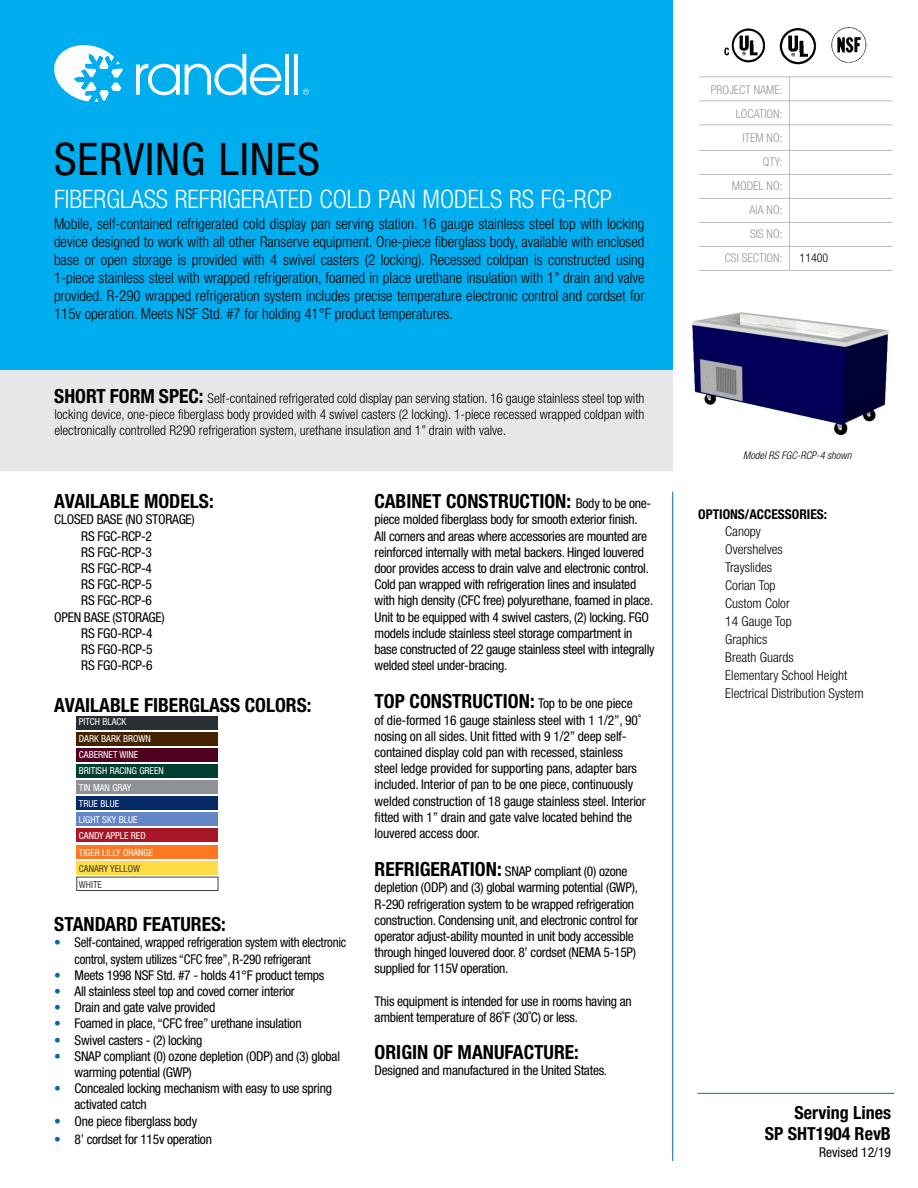
<style>
.page{position:relative;width:918px;height:1188px;background:#fff}
.page>*{position:absolute;margin:0;border:0;box-sizing:border-box;transform-origin:0 0}
.t1{font:condensed 45px "Helvetica Neue";letter-spacing:.02em;color:#000}
.t2{font:300 condensed 25.5px "Helvetica Neue";color:#fff}
.t3{font:700 condensed 19.5px "Helvetica Neue";color:#000}
.t4{font:700 condensed 18px/21.6px "Helvetica Neue";color:#000;text-align:right}
.t5{font:300 condensed 15px/18px "Helvetica Neue";color:#000;text-align:justify}
.t6{font:condensed 13.5px/16.2px "Helvetica Neue";letter-spacing:-.02em;color:#000}
.t7{font:300 condensed 13.5px/18px "Helvetica Neue";color:#000;text-align:justify}
.t8{font:condensed 13.5px/16.2px "Helvetica Neue";letter-spacing:-.02em;color:#000;scale:.95 1}
.t9{font:700 condensed 13.5px "Helvetica Neue";color:#000}
.t10{font:condensed 13.5px "Helvetica Neue";color:#000}
.t11{font:300 condensed 12px/24px "Helvetica Neue";color:#939598;text-align:right}
.t12{font:300 condensed 12px "Helvetica Neue";color:#000}
.t13{font:italic 300 condensed 10.5px "Helvetica Neue";color:#000}
.t14{font:condensed 9.6px/16.2px "Helvetica Neue";color:#fff}
.t15{font:condensed 9.6px/16.2px "Helvetica Neue";color:#414042}
.s1{font-weight:700;font-size:19.5px}
.s2{color:#0069aa}
.s3{font-weight:400;font-size:13.5px}
</style>
<div class="page">
<div style="left:0;top:0;width:673px;height:340px;background:#00aeef"></div>
<hr style="left:698px;top:1093px;width:196px;height:1px;background:#0069aa">
<svg style="left:54px;top:45px;width:69px;height:57px"></svg>
<svg style="left:136px;top:54px;width:145px;height:41px"></svg>
<hr style="left:285px;top:54px;width:4px;height:41px;background:#fff">
<hr style="left:294px;top:54px;width:4px;height:41px;background:#fff">
<svg style="left:303px;top:89px;width:6px;height:6px"></svg>
<hr style="left:699px;top:77px;width:193px;height:1px;background:#bcbec0">
<hr style="left:699px;top:101px;width:193px;height:1px;background:#bcbec0">
<hr style="left:699px;top:125px;width:193px;height:1px;background:#bcbec0">
<hr style="left:699px;top:150px;width:193px;height:1px;background:#bcbec0">
<hr style="left:699px;top:174px;width:193px;height:1px;background:#bcbec0">
<hr style="left:699px;top:198px;width:193px;height:1px;background:#bcbec0">
<hr style="left:699px;top:222px;width:193px;height:1px;background:#bcbec0">
<hr style="left:699px;top:246px;width:193px;height:1px;background:#bcbec0">
<hr style="left:699px;top:270px;width:193px;height:1px;background:#bcbec0">
<hr style="left:789px;top:77px;width:1px;height:193px;background:#bcbec0">
<div style="left:0;top:326px;width:672px;height:100px;background:#00aeef"></div>
<div style="left:0;top:371px;width:672px;height:100px;background:#e6e7e8"></div>
<img style="left:831px;top:27px;width:36px;height:35px">
<img style="left:780px;top:28px;width:36px;height:36px">
<img style="left:724px;top:28px;width:41px;height:35px">
<hr style="left:672px;top:492px;width:1px;height:669px;background:#0069aa">
<div style="left:77px;top:716px;width:141px;height:13px;background:#2b2e34"></div>
<div style="left:77px;top:732px;width:141px;height:14px;background:#432300"></div>
<div style="left:77px;top:748px;width:141px;height:14px;background:#4f001e"></div>
<div style="left:77px;top:764px;width:141px;height:14px;background:#003e32"></div>
<div style="left:77px;top:780px;width:141px;height:14px;background:#909195"></div>
<div style="left:77px;top:797px;width:141px;height:13px;background:#062a65"></div>
<div style="left:77px;top:813px;width:141px;height:13px;background:#6286c6"></div>
<div style="left:77px;top:829px;width:141px;height:13px;background:#a81727"></div>
<div style="left:77px;top:845px;width:141px;height:13px;background:#fe7721"></div>
<div style="left:77px;top:861px;width:141px;height:13px;background:#ffdb44"></div>
<div style="left:77px;top:877px;width:141px;height:14px;background:#fff;border:1px solid #414042"></div>
<img style="left:692px;top:312px;width:197px;height:124px">
<h1 class="t1" style="left:54px;top:133px;width:268px">SERVING LINES</h1>
<h2 class="t2" style="left:54px;top:184px;width:560px">FIBERGLASS REFRIGERATED COLD PAN MODELS RS FG-RCP</h2>
<p class="t5" style="left:54px;top:215px;width:592px">Mobile, self-contained refrigerated cold display pan serving station. 16 gauge stainless steel top with locking device designed to work with all other Ranserve equipment. One-piece fiberglass body, available with enclosed base or open storage is provided with 4 swivel casters (2 locking). Recessed coldpan is constructed using 1-piece stainless steel with wrapped refrigeration, foamed in place urethane insulation with 1” drain and valve provided. R-290 wrapped refrigeration system includes precise temperature electronic control and cordset for 115v operation. Meets NSF Std. #7 for holding 41°F product temperatures.</p>
<p class="t7" style="left:54px;top:390px;width:592px;line-height:16.2px"><span class="s1">SHORT FORM SPEC:</span> Self-contained refrigerated cold display pan serving station. 16 gauge stainless steel top with locking device, one-piece fiberglass body provided with 4 swivel casters (2 locking). 1-piece recessed wrapped coldpan with electronically controlled R290 refrigeration system, urethane insulation and 1” drain with valve.</p>
<h3 class="t3" style="left:54px;top:489px;width:161px">AVAILABLE MODELS:</h3>
<p class="t6" style="left:54px;top:511px;width:142px">CLOSED BASE (NO STORAGE)</p>
<p class="t6" style="left:81px;top:528px;width:72px">RS FGC-RCP-2</p>
<p class="t6" style="left:81px;top:544px;width:72px">RS FGC-RCP-3</p>
<p class="t6" style="left:81px;top:560px;width:72px">RS FGC-RCP-4</p>
<p class="t6" style="left:81px;top:576px;width:72px">RS FGC-RCP-5</p>
<p class="t6" style="left:81px;top:592px;width:72px">RS FGC-RCP-6</p>
<p class="t6" style="left:54px;top:609px;width:112px">OPEN BASE (STORAGE)</p>
<p class="t6" style="left:81px;top:625px;width:73px">RS FGO-RCP-4</p>
<p class="t6" style="left:81px;top:641px;width:73px">RS FGO-RCP-5</p>
<p class="t6" style="left:81px;top:657px;width:73px">RS FGO-RCP-6</p>
<h3 class="t3" style="left:54px;top:693px;width:259px">AVAILABLE FIBERGLASS COLORS:</h3>
<p class="t14" style="left:79px;top:714px;width:87px">PITCH BLACK<br>DARK BARK BROWN<br>CABERNET WINE<br>BRITISH RACING GREEN<br>TIN MAN GRAY<br>TRUE BLUE<br>LIGHT SKY BLUE<br>CANDY APPLE RED<br>TIGER LILLY ORANGE</p>
<p class="t15" style="left:79px;top:860px;width:63px">CANARY YELLOW<br>WHITE</p>
<h3 class="t3" style="left:54px;top:912px;width:173px">STANDARD FEATURES:</h3>
<p class="t8" style="left:75px;top:934px;width:287px;text-indent:-20px"><span class="s2">•</span> Self-contained, wrapped refrigeration system with electronic control, system utilizes “CFC free”, R-290 refrigerant</p>
<p class="t6" style="left:54px;top:967px;width:272px"><span class="s2">•</span> Meets 1998 NSF Std. #7 - holds 41°F product temps</p>
<p class="t6" style="left:54px;top:983px;width:242px"><span class="s2">•</span> All stainless steel top and coved corner interior</p>
<p class="t6" style="left:54px;top:999px;width:163px"><span class="s2">•</span> Drain and gate valve provided</p>
<p class="t6" style="left:54px;top:1015px;width:249px"><span class="s2">•</span> Foamed in place, “CFC free” urethane insulation</p>
<p class="t6" style="left:54px;top:1032px;width:150px"><span class="s2">•</span> Swivel casters - (2) locking</p>
<p class="t6" style="left:75px;top:1048px;width:267px;text-indent:-20px"><span class="s2">•</span> SNAP compliant (0) ozone depletion (ODP) and (3) global warming potential (GWP)</p>
<p class="t6" style="left:75px;top:1080px;width:259px;text-indent:-20px"><span class="s2">•</span> Concealed locking mechanism with easy to use spring activated catch</p>
<p class="t6" style="left:54px;top:1113px;width:144px"><span class="s2">•</span> One piece fiberglass body</p>
<p class="t6" style="left:54px;top:1131px;width:159px"><span class="s2">•</span> 8’ cordset for 115v operation</p>
<h3 class="t3" style="left:375px;top:489px;width:278px">CABINET CONSTRUCTION: <span class="s3">Body to be one-</span></h3>
<p class="t6" style="left:375px;top:511px;width:282px">piece molded fiberglass body for smooth exterior finish.<br>All corners and areas where accessories are mounted are reinforced internally with metal backers. Hinged louvered door provides access to drain valve and electronic control.<br>Cold pan wrapped with refrigeration lines and insulated with high density (CFC free) polyurethane, foamed in place.<br>Unit to be equipped with 4 swivel casters, (2) locking. FGO models include stainless steel storage compartment in base constructed of 22 gauge stainless steel with integrally welded steel under-bracing.</p>
<h3 class="t3" style="left:375px;top:690px;width:260px">TOP CONSTRUCTION: <span class="s3">Top to be one piece</span></h3>
<p class="t6" style="left:375px;top:712px;width:273px">of die-formed 16 gauge stainless steel with 1 1/2”, 90˚ nosing on all sides. Unit fitted with 9 1/2” deep self&shy;contained display cold pan with recessed, stainless steel ledge provided for supporting pans, adapter bars included. Interior of pan to be one piece, continuously welded construction of 18 gauge stainless steel. Interior fitted with 1” drain and gate valve located behind the louvered access door.</p>
<p class="t6" style="left:375px;top:863px;width:265px"><span class="s1">REFRIGERATION:</span> SNAP compliant (0) ozone depletion (ODP) and (3) global warming potential (GWP), R-290 refrigeration system to be wrapped refrigeration construction. Condensing unit, and electronic control for operator adjust-ability mounted in unit body accessible through hinged louvered door. 8’ cordset (NEMA 5-15P) supplied for 115V operation.</p>
<p class="t6" style="left:375px;top:993px;width:259px">This equipment is intended for use in rooms having an ambient temperature of 86˚F (30˚C) or less.</p>
<h3 class="t3" style="left:375px;top:1040px;width:206px">ORIGIN OF MANUFACTURE:</h3>
<p class="t6" style="left:375px;top:1062px;width:234px">Designed and manufactured in the United States.</p>
<p class="t11" style="left:711px;top:77px;width:73px">PROJECT NAME:<br>LOCATION:<br>ITEM NO:<br>QTY:<br>MODEL NO:<br>AIA NO:<br>SIS NO:<br>CSI SECTION:</p>
<p class="t12" style="left:800px;top:251px;width:30px">11400</p>
<p class="t13" style="left:743px;top:450px;width:110px">Model RS FGC-RCP-4 shown</p>
<p class="t9" style="left:698px;top:506px;width:130px">OPTIONS/ACCESSORIES:</p>
<p class="t7" style="left:725px;top:523px;width:140px;text-align:left">Canopy<br>Overshelves<br>Trayslides<br>Corian Top<br>Custom Color<br>14 Gauge Top<br>Graphics<br>Breath Guards<br>Elementary School Height<br>Electrical Distribution System</p>
<h3 class="t4" style="left:765px;top:1101px;width:128px">Serving Lines<br>SP SHT1904 RevB</h3>
<p class="t10" style="left:819px;top:1144px;width:73px">Revised 12/19</p>
</div>
